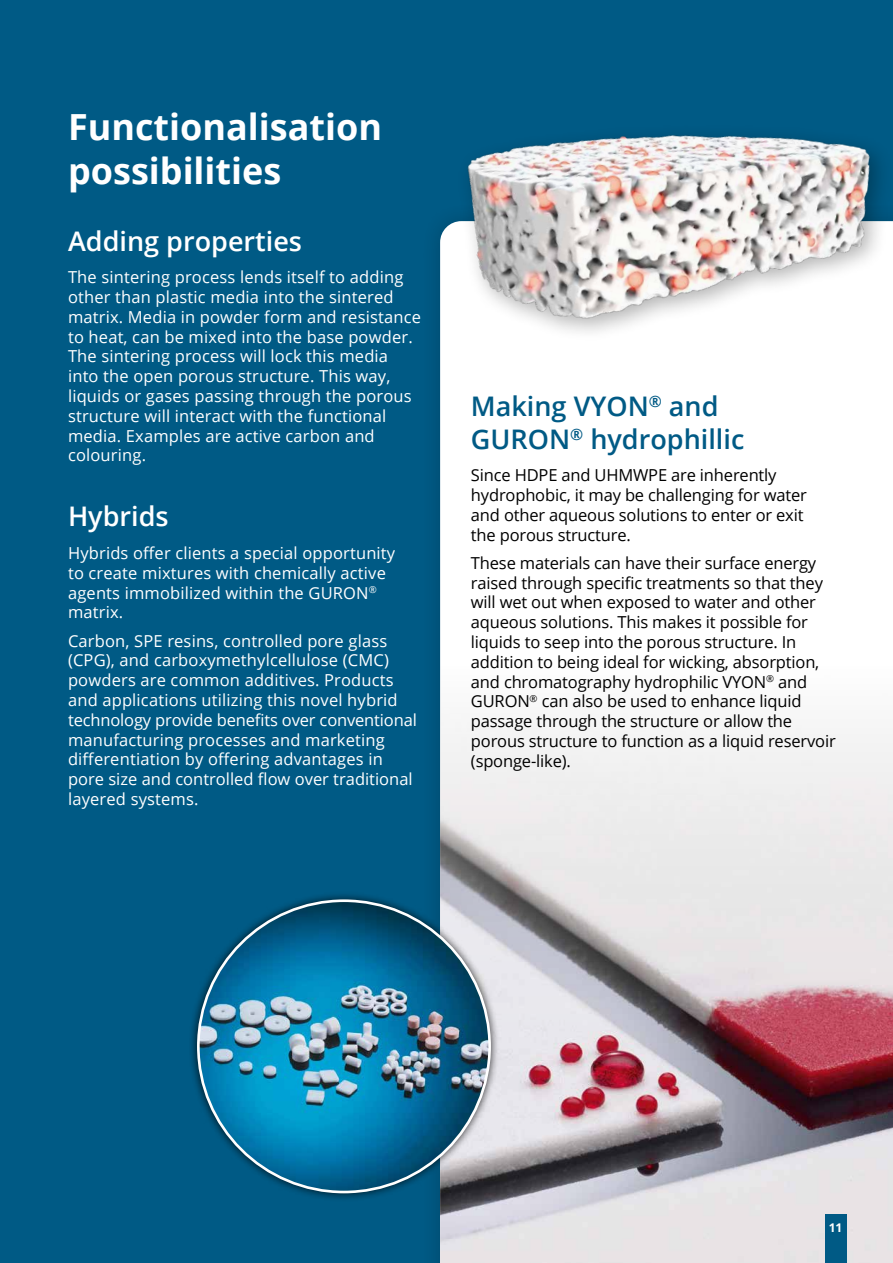
<style>
.page{position:relative;width:893px;height:1263px;background:#005a85}
.page>*{position:absolute;margin:0;border:0;box-sizing:border-box;transform-origin:0 0}
.t1{font:700 36px/43.2px "Open Sans";color:#fff}
.t2{font:600 27px/32.4px "Open Sans";color:#005a85}
.t3{font:600 27px "Open Sans";color:#fff}
.t4{font:16.5px/19.8px "Open Sans";letter-spacing:.01em;color:#fff}
.t5{font:16.5px/19.8px "Open Sans";letter-spacing:-.01em;color:#000}
.t6{font:700 12px "Open Sans";color:#fff}
</style>
<div class="page">
<div style="left:420px;top:201px;width:473px;height:1062px;background:#005781"></div>
<div style="left:440px;top:388px;width:453px;height:275px;background:#fff"></div>
<img style="left:440px;top:663px;width:453px;height:600px">
<div style="left:189px;top:891px;width:310px;height:311px;background:#000;opacity:.75"></div>
<img style="left:198px;top:901px;width:292px;height:291px;border-radius:146px">
<img style="left:440px;top:134px;width:453px;height:254px">
<div style="left:825px;top:1214px;width:21px;height:49px;background:#005a85"></div>
<h1 class="t1" style="left:68px;top:105px;width:315px">Functionalisation possibilities</h1>
<h2 class="t3" style="left:68px;top:222px;width:236px">Adding properties</h2>
<p class="t4" style="left:68px;top:267px;width:354px">The sintering process lends itself to adding other than plastic media into the sintered matrix. Media in powder form and resistance to heat, can be mixed into the base powder.<br>The sintering process will lock this media into the open porous structure. This way, liquids or gases passing through the porous structure will interact with the functional media. Examples are active carbon and colouring.</p>
<h2 class="t3" style="left:68px;top:498px;width:102px">Hybrids</h2>
<p class="t4" style="left:68px;top:543px;width:329px">Hybrids offer clients a special opportunity to create mixtures with chemically active agents immobilized within the GURON<sup>® </sup>matrix.</p>
<p class="t4" style="left:68px;top:630px;width:350px">Carbon, SPE resins, controlled pore glass (CPG), and carboxymethylcellulose (CMC) powders are common additives. Products and applications utilizing this novel hybrid technology provide benefits over conventional manufacturing processes and marketing differentiation by offering advantages in pore size and controlled flow over traditional layered systems.</p>
<h2 class="t2" style="left:471px;top:390px;width:275px">Making VYON<sup>®</sup> and<br>GURON<sup>®</sup> hydrophillic</h2>
<p class="t5" style="left:471px;top:465px;width:337px">Since HDPE and UHMWPE are inherently hydrophobic, it may be challenging for water and other aqueous solutions to enter or exit the porous structure.</p>
<p class="t5" style="left:471px;top:552px;width:366px">These materials can have their surface energy raised through specific treatments so that they will wet out when exposed to water and other aqueous solutions. This makes it possible for liquids to seep into the porous structure. In addition to being ideal for wicking, absorption, and chromatography hydrophilic VYON<sup>®</sup> and GURON<sup>®</sup> can also be used to enhance liquid passage through the structure or allow the porous structure to function as a liquid reservoir (sponge-like).</p>
<p class="t6" style="left:829px;top:1219px;width:15px">11</p>
</div>
